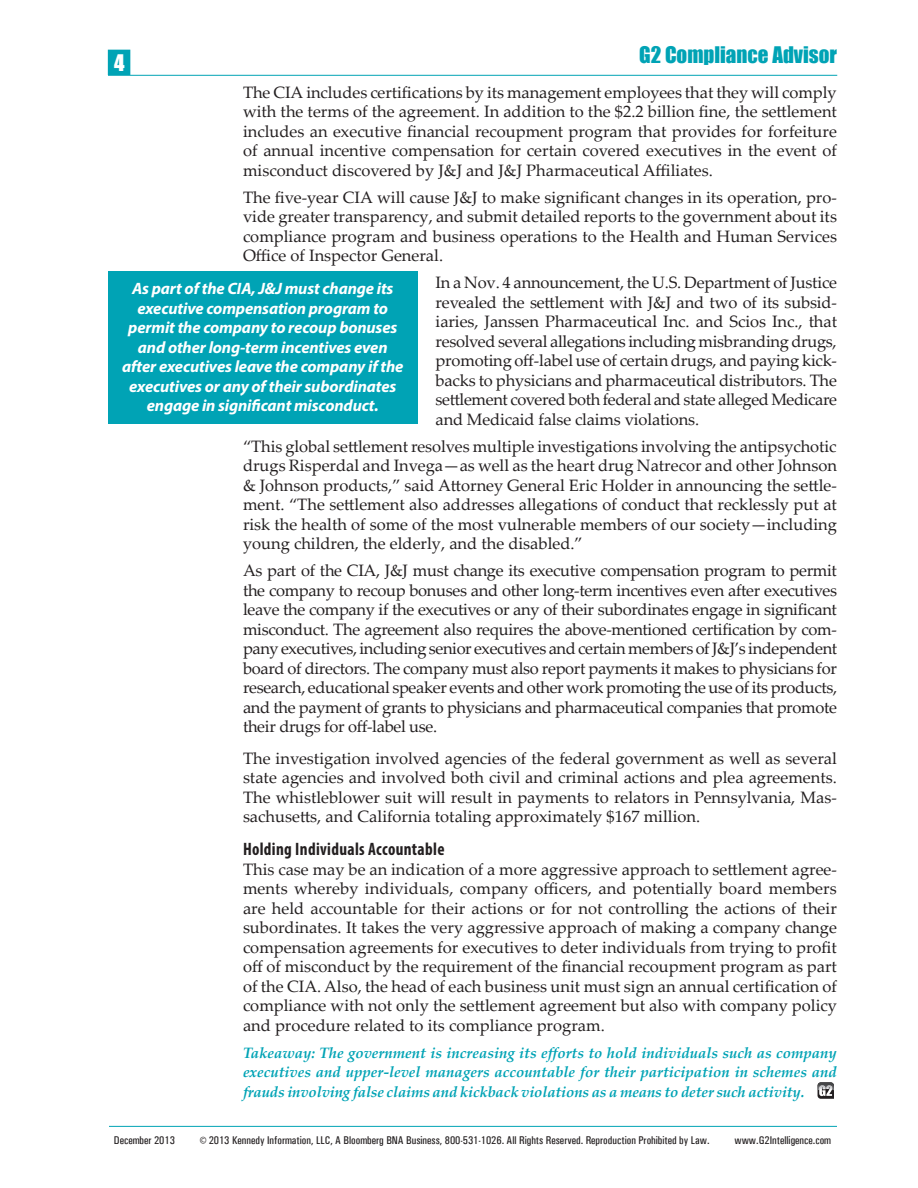
<style>
.page{position:relative;width:918px;height:1188px;background:#fff}
.page>*{position:absolute;margin:0;border:0;box-sizing:border-box;transform-origin:0 0}
.t1{font:21px "Impact";color:#00a3b5}
.t2{font:21px "Impact";color:#fff}
.ArticleBreaker{font:700 condensed 18px "Myriad Pro";letter-spacing:.02em;color:#231f20;scale:.95 1}
.ArticleText{font:16.5px/19.5px "Palatino Linotype";color:#231f20;text-align:justify}
.ArticleText-2{font:italic 700 16.5px/19.5px "Myriad Pro";letter-spacing:-.01em;color:#fff;text-align:center}
.ArticleText-3{font:italic 700 15px/19.5px "Palatino Linotype";letter-spacing:-.01em;color:#00a3b5;text-align:justify}
.t3{font:500 condensed 11.25px "Univers";color:#231f20}
.s1{font-family:"Myriad Pro";font-weight:400;font-stretch:normal}
</style>
<div class="page">
<hr style="left:108px;top:75px;width:729px;height:1px;background:#00a3b5">
<div style="left:108px;top:50px;width:22px;height:25px;background:#00a3b5"></div>
<hr style="left:109px;top:1126px;width:728px;height:1px;background:#00a3b5">
<svg style="left:818px;top:1082px;width:16px;height:17px"></svg>
<div style="left:108px;top:272px;width:310px;height:152px;background:#00a3b5"></div>
<p class="t2" style="left:114px;top:47px;width:12px">4</p>
<p class="t1" style="left:639px;top:39px;width:199px">G2 Compliance Advisor</p>
<p class="ArticleText" style="left:243px;top:82px;width:596px">The CIA includes certifications by its management employees that they will comply with the terms of the agreement. In addition to the $2.2 billion fine, the settlement includes an executive financial recoupment program that provides for forfeiture of annual incentive compensation for certain covered executives in the event of misconduct discovered by J&amp;J and J&amp;J Pharmaceutical Affiliates.</p>
<p class="ArticleText" style="left:243px;top:187px;width:596px">The five-year CIA will cause J&amp;J to make significant changes in its operation, pro&shy;vide greater transparency, and submit detailed reports to the government about its compliance program and business operations to the Health and Human Services Office of Inspector General.</p>
<p class="ArticleText" style="left:436px;top:272px;width:403px">In a Nov. 4 announcement, the U.S. Department of Justice revealed the settlement with J&amp;J and two of its subsid&shy;iaries, Janssen Pharmaceutical Inc. and Scios Inc., that resolved several allegations including misbranding drugs, promoting off-label use of certain drugs, and paying kick&shy;backs to physicians and pharmaceutical distributors. The settlement covered both federal and state alleged Medicare and Medicaid false claims violations.</p>
<p class="ArticleText" style="left:243px;top:436px;width:596px">“This global settlement resolves multiple investigations involving the antipsychotic drugs Risperdal and Invega—as well as the heart drug Natrecor and other Johnson &amp; Johnson products,” said Attorney General Eric Holder in announcing the settle&shy;ment. “The settlement also addresses allegations of conduct that recklessly put at risk the health of some of the most vulnerable members of our society—including young children, the elderly, and the disabled.”</p>
<p class="ArticleText" style="left:243px;top:560px;width:596px">As part of the CIA, J&amp;J must change its executive compensation program to permit the company to recoup bonuses and other long-term incentives even after executives leave the company if the executives or any of their subordinates engage in significant misconduct. The agreement also requires the above-mentioned certification by com&shy;pany executives, including senior executives and certain members of J&amp;J’s independent board of directors. The company must also report payments it makes to physicians for research, educational speaker events and other work promoting the use of its products, and the payment of grants to physicians and pharmaceutical companies that promote their drugs for off-label use.</p>
<p class="ArticleText" style="left:243px;top:748px;width:596px">The investigation involved agencies of the federal government as well as several state agencies and involved both civil and criminal actions and plea agreements.<br>The whistleblower suit will result in payments to relators in Pennsylvania, Mas&shy;sachusetts, and California totaling approximately $167 million.</p>
<p class="ArticleBreaker" style="left:243px;top:838px;width:214px">Holding Individuals Accountable</p>
<p class="ArticleText" style="left:243px;top:859px;width:596px">This case may be an indication of a more aggressive approach to settlement agree&shy;ments whereby individuals, company officers, and potentially board members are held accountable for their actions or for not controlling the actions of their subordinates. It takes the very aggressive approach of making a company change compensation agreements for executives to deter individuals from trying to profit off of misconduct by the requirement of the financial recoupment program as part of the CIA. Also, the head of each business unit must sign an annual certification of compliance with not only the settlement agreement but also with company policy and procedure related to its compliance program.</p>
<p class="ArticleText-3" style="left:243px;top:1042px;width:595px">Takeaway: The government is increasing its efforts to hold individuals such as company executives and upper-level managers accountable for their participation in schemes and frauds involving false claims and kickback violations as a means to deter such activity.</p>
<p class="ArticleText-2" style="left:122px;top:279px;width:283px">As part of the CIA, J&amp;J must change its executive compensation program to permit the company to recoup bonuses and other long-term incentives even after executives leave the company if the executives or any of their subordinates engage in significant misconduct.</p>
<p class="t3" style="left:114px;top:1133px;width:62px">December 2013</p>
<p class="t3" style="left:200px;top:1133px;width:511px"><span class="s1">©</span> 2013 Kennedy Information, LLC, A Bloomberg BNA Business, 800-531-1026. All Rights Reserved. Reproduction Prohibited by Law.</p>
<p class="t3" style="left:734px;top:1133px;width:98px">www.G2Intelligence.com</p>
</div>
